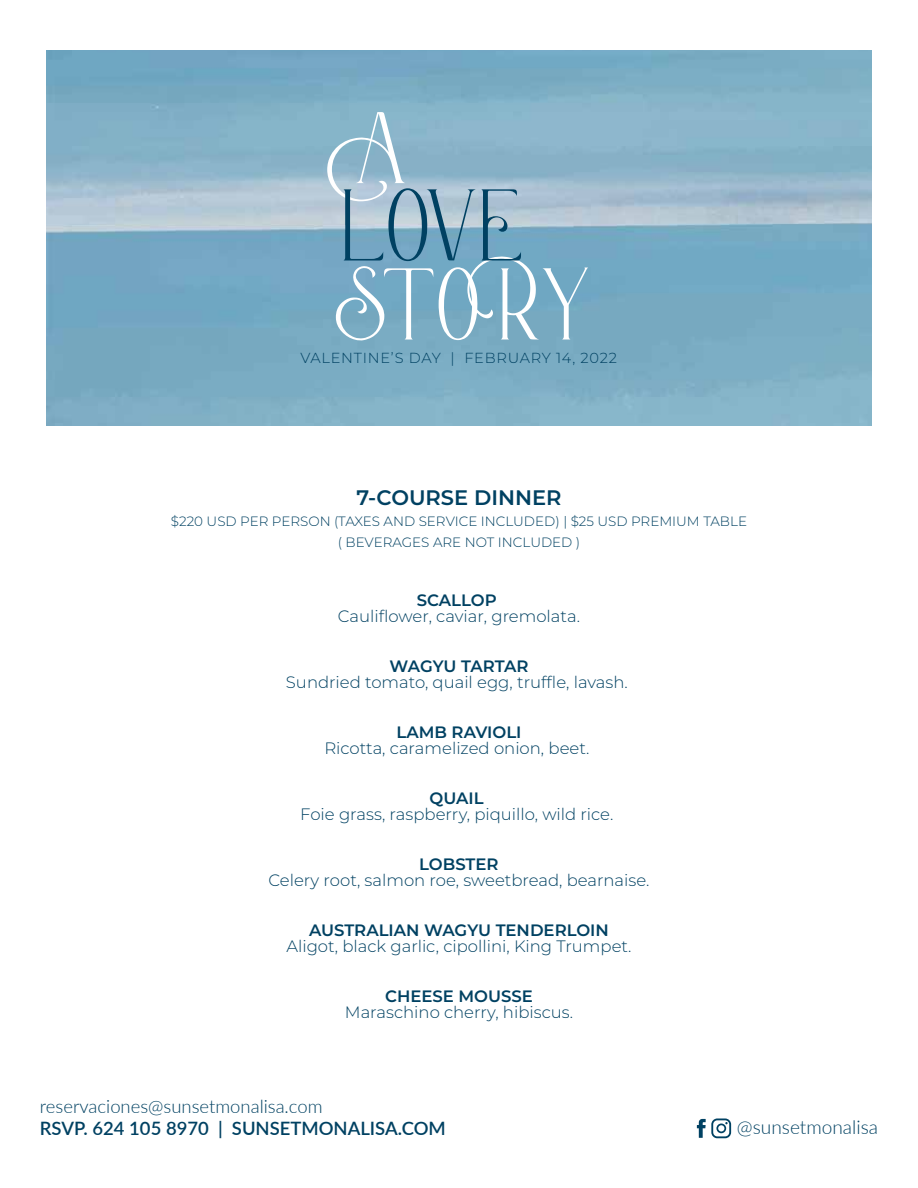
<style>
.page{position:relative;width:918px;height:1188px;background:#fff}
.page>*{position:absolute;margin:0;border:0;box-sizing:border-box;transform-origin:0 0}
.t1{font:85.65px/156.3px "Berlin Collection";color:#fff}
.t2{font:85.65px "Berlin Collection";color:#004162}
.t3{font:600 21px "Montserrat";color:#004162}
.t4{font:300 19.05px "Lato";color:#004162}
.t5{font:600 18.45px "Lato";color:#004162}
.t6{font:300 18.45px "Lato";color:#004162}
.t7{font:300 16.5px "Montserrat";color:#004162}
.t8{font:600 16.5px "Montserrat";color:#004162}
.t9{font:300 14.55px "Montserrat";letter-spacing:.05em;color:#004162}
.t10{font:300 13.5px/21px "Montserrat";color:#004162;text-align:center}
</style>
<div class="page">
<img style="left:46px;top:51px;width:825px;height:375px">
<svg style="left:697px;top:1118px;width:34px;height:20px"></svg>
<h1 class="t1" style="left:341px;top:76px;width:252px">A<br>STORY</h1>
<h1 class="t2" style="left:341px;top:175px;width:184px">LOVE</h1>
<p class="t9" style="left:300px;top:347px;width:318px">VALENTINE’S DAY | FEBRUARY 14, 2022</p>
<p class="t3" style="left:356px;top:482px;width:207px">7-COURSE DINNER</p>
<p class="t10" style="left:171px;top:510px;width:578px">$220 USD PER PERSON (TAXES AND SERVICE INCLUDED) | $25 USD PREMIUM TABLE ( BEVERAGES ARE NOT INCLUDED )</p>
<p class="t8" style="left:417px;top:588px;width:81px">SCALLOP</p>
<p class="t7" style="left:338px;top:605px;width:244px">Cauliflower, caviar, gremolata.</p>
<p class="t8" style="left:390px;top:654px;width:140px">WAGYU TARTAR</p>
<p class="t7" style="left:286px;top:671px;width:343px">Sundried tomato, quail egg, truffle, lavash.</p>
<p class="t8" style="left:396px;top:720px;width:127px">LAMB RAVIOLI</p>
<p class="t7" style="left:324px;top:737px;width:267px">Ricotta, caramelized onion, beet.</p>
<p class="t8" style="left:430px;top:786px;width:56px">QUAIL</p>
<p class="t7" style="left:300px;top:803px;width:315px">Foie grass, raspberry, piquillo, wild rice.</p>
<p class="t8" style="left:419px;top:852px;width:81px">LOBSTER</p>
<p class="t7" style="left:268px;top:869px;width:383px">Celery root, salmon roe, sweetbread, bearnaise.</p>
<p class="t8" style="left:309px;top:918px;width:301px">AUSTRALIAN WAGYU TENDERLOIN</p>
<p class="t7" style="left:286px;top:935px;width:347px">Aligot, black garlic, cipollini, King Trumpet.</p>
<p class="t8" style="left:385px;top:984px;width:149px">CHEESE MOUSSE</p>
<p class="t7" style="left:345px;top:1001px;width:230px">Maraschino cherry, hibiscus.</p>
<p class="t6" style="left:40px;top:1093px;width:284px">reservaciones@sunsetmonalisa.com</p>
<p class="t5" style="left:40px;top:1115px;width:407px">RSVP. 624 105 8970 | SUNSETMONALISA.COM</p>
<p class="t4" style="left:737px;top:1114px;width:143px">@sunsetmonalisa</p>
</div>
